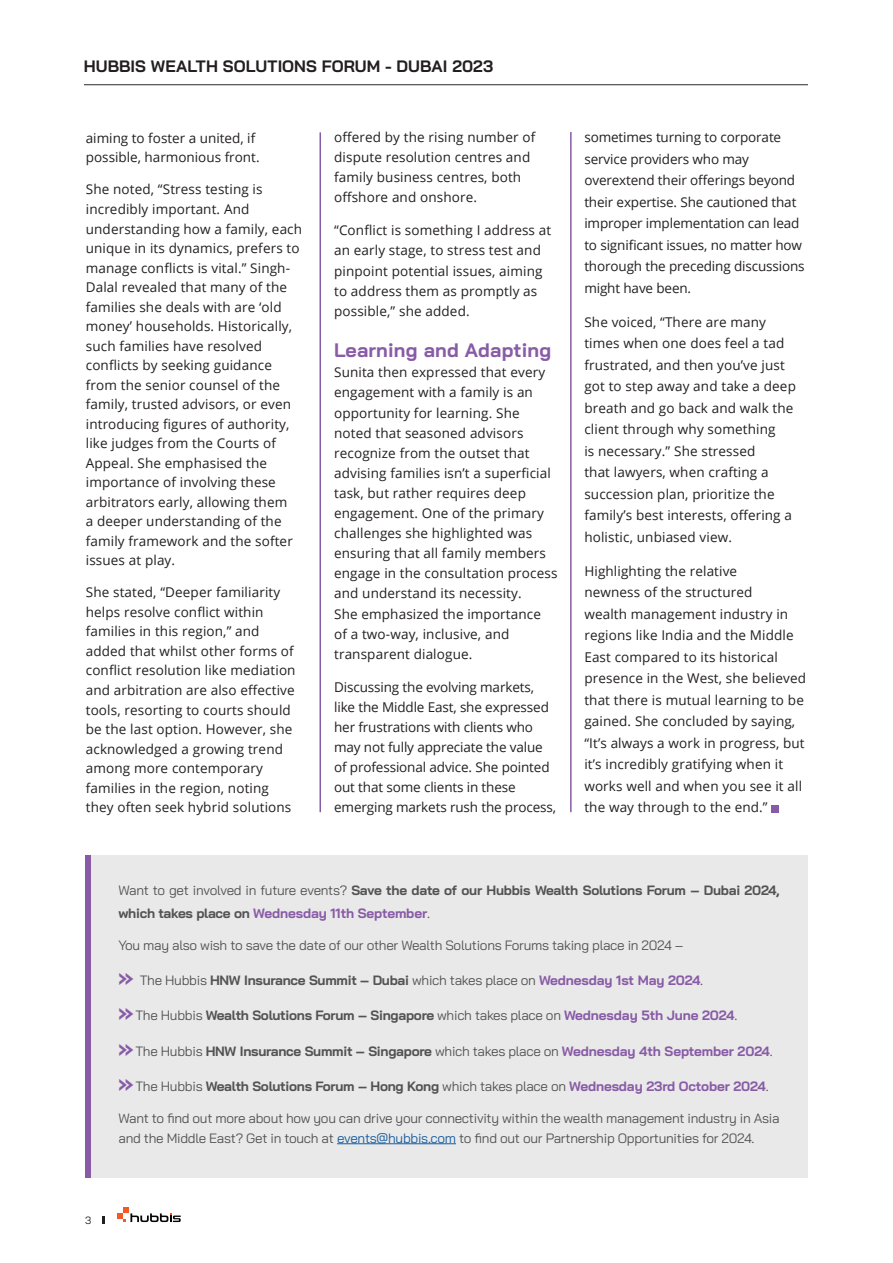
<style>
.page{position:relative;width:893px;height:1263px;background:#fff}
.page>*{position:absolute;margin:0;border:0;box-sizing:border-box;transform-origin:0 0}
.t1{font:700 19.5px "Bai Jamjuree";letter-spacing:.01em;color:#885ba6}
.t2{font:700 16.5px "Bai Jamjuree";color:#231f20}
.t3{font:13.5px/19.5px "Open Sans";letter-spacing:.01em;color:#231f20}
.t4{font:13.5px/21.5px "Open Sans";letter-spacing:-.01em;color:#231f20}
.t5{font:700 13.5px/22.5px "Bai Jamjuree";letter-spacing:-.02em;color:#535355}
.t6{font:13.5px/19.5px "Bai Jamjuree";letter-spacing:-.02em;color:#535355}
.t7{font:10.5px "Bai Jamjuree";color:#231f20}
.s1{font-weight:400}
.s2{color:#885ba6}
.s3{font-weight:700;font-size:22.5px;color:#885ba6}
.s4{font-weight:700}
.s5{font-weight:700;color:#885ba6}
.s6{font-size:22.5px;color:#885ba6}
.s7{color:#175d9e}
</style>
<div class="page">
<svg style="left:117px;top:1207px;width:64px;height:15px"></svg>
<svg style="left:102px;top:1216px;width:2px;height:8px"></svg>
<div style="left:85px;top:855px;width:723px;height:323px;background:#e9e9e9"></div>
<hr style="left:319px;top:132px;width:2px;height:680px;background:#885ba6">
<div style="left:771px;top:805px;width:8px;height:7px;background:#885ba6"></div>
<hr style="left:570px;top:132px;width:2px;height:680px;background:#885ba6">
<hr style="left:337px;top:1143px;width:119px;height:1px;background:#175d9e">
<div style="left:85px;top:855px;width:6px;height:323px;background:#885ba6"></div>
<hr style="left:84px;top:84px;width:724px;height:1px;background:#57585a">
<p class="t2" style="left:84px;top:57px;width:411px">HUBBIS WEALTH SOLUTIONS FORUM - DUBAI 2023</p>
<p class="t3" style="left:86px;top:128px;width:175px">aiming to foster a united, if possible, harmonious front.</p>
<p class="t3" style="left:86px;top:179px;width:218px">She noted, “Stress testing is incredibly important. And understanding how a family, each unique in its dynamics, prefers to manage conflicts is vital.” Singh-<br>Dalal revealed that many of the families she deals with are ‘old money’ households. Historically, such families have resolved conflicts by seeking guidance from the senior counsel of the family, trusted advisors, or even introducing figures of authority, like judges from the Courts of<br>Appeal. She emphasised the importance of involving these arbitrators early, allowing them<br>a deeper understanding of the family framework and the softer issues at play.</p>
<p class="t3" style="left:86px;top:582px;width:211px">She stated, “Deeper familiarity helps resolve conflict within families in this region,” and added that whilst other forms of conflict resolution like mediation and arbitration are also effective tools, resorting to courts should be the last option. However, she acknowledged a growing trend among more contemporary families in the region, noting they often seek hybrid solutions</p>
<p class="t3" style="left:334px;top:127px;width:203px;line-height:20.1px">offered by the rising number of dispute resolution centres and family business centres, both offshore and onshore.</p>
<p class="t3" style="left:334px;top:220px;width:219px;line-height:20.1px">“Conflict is something I address at an early stage, to stress test and pinpoint potential issues, aiming to address them as promptly as possible,” she added.</p>
<h1 class="t1" style="left:334px;top:339px;width:219px">Learning and Adapting</h1>
<p class="t3" style="left:334px;top:362px;width:225px;line-height:20.1px">Sunita then expressed that every engagement with a family is an opportunity for learning. She noted that seasoned advisors recognize from the outset that advising families isn’t a superficial task, but rather requires deep engagement. One of the primary challenges she highlighted was ensuring that all family members engage in the consultation process and understand its necessity.<br>She emphasized the importance<br>of a two-way, inclusive, and transparent dialogue.</p>
<p class="t4" style="left:334px;top:676px;width:224px;line-height:20.1px">Discussing the evolving markets, like the Middle East, she expressed her frustrations with clients who may not fully appreciate the value of professional advice. She pointed out that some clients in these emerging markets rush the process,</p>
<p class="t4" style="left:584px;top:126px;width:222px">sometimes turning to corporate service providers who may overextend their offerings beyond their expertise. She cautioned that improper implementation can lead to significant issues, no matter how thorough the preceding discussions might have been.</p>
<p class="t3" style="left:584px;top:311px;width:213px;line-height:21.5px">She voiced, “There are many times when one does feel a tad frustrated, and then you’ve just got to step away and take a deep breath and go back and walk the client through why something<br>is necessary.” She stressed<br>that lawyers, when crafting a succession plan, prioritize the family’s best interests, offering a holistic, unbiased view.</p>
<p class="t3" style="left:584px;top:560px;width:223px;line-height:21.5px">Highlighting the relative<br>newness of the structured<br>wealth management industry in regions like India and the Middle<br>East compared to its historical presence in the West, she believed that there is mutual learning to be gained. She concluded by saying, “It’s always a work in progress, but it’s incredibly gratifying when it works well and when you see it all the way through to the end.”</p>
<p class="t5" style="left:118px;top:879px;width:663px"><span class="s1">Want to get involved in future events?</span> Save the date of our Hubbis Wealth Solutions Forum – Dubai 2024, which takes place on <span class="s2">Wednesday 11th September</span><span class="s1">.</span></p>
<p class="t6" style="left:118px;top:935px;width:567px">You may also wish to save the date of our other Wealth Solutions Forums taking place in 2024 –</p>
<p class="t6" style="left:118px;top:970px;width:586px"><span class="s3">»</span> The Hubbis <span class="s4">HNW Insurance Summit – Dubai</span> which takes place on <span class="s5">Wednesday 1st May 2024</span>.</p>
<p class="t5" style="left:118px;top:1004px;width:620px"><span class="s6">»</span><span class="s1">The Hubbis</span> Wealth Solutions Forum – Singapore <span class="s1">which takes place on</span> <span class="s2">Wednesday 5th June 2024</span><span class="s1">.</span></p>
<p class="t5" style="left:118px;top:1040px;width:656px"><span class="s6">»</span><span class="s1">The Hubbis</span> HNW Insurance Summit – Singapore <span class="s1">which takes place on</span> <span class="s2">Wednesday 4th September 2024</span><span class="s1">.</span></p>
<p class="t5" style="left:118px;top:1075px;width:652px"><span class="s6">»</span><span class="s1">The Hubbis</span> Wealth Solutions Forum – Hong Kong <span class="s1">which takes place on</span> <span class="s2">Wednesday 23rd October 2024</span><span class="s1">.</span></p>
<p class="t6" style="left:118px;top:1109px;width:663px">Want to find out more about how you can drive your connectivity within the wealth management industry in Asia and the Middle East? Get in touch at <span class="s7">events@hubbis.com</span> to find out our Partnership Opportunities for 2024.</p>
<p class="t7" style="left:85px;top:1211px;width:8px">3</p>
</div>
